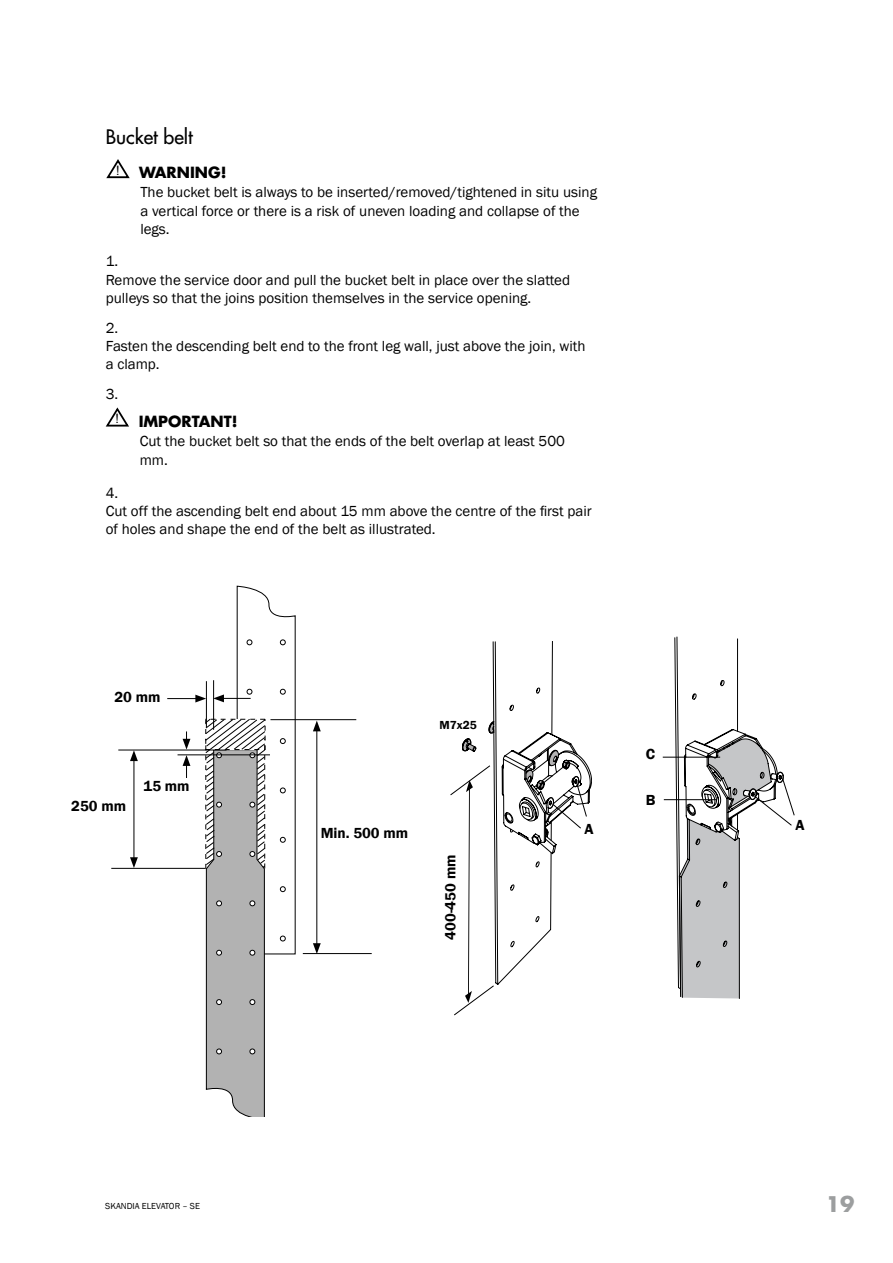
<style>
.page{position:relative;width:893px;height:1263px;background:#fff}
.page>*{position:absolute;margin:0;border:0;box-sizing:border-box;transform-origin:0 0}
.t1{font:700 21px "Futura Std";color:#9c9e9f}
.t2{font:500 19.5px "Futura Std";color:#000}
.t3{font:15px/18.3px "Franklin Gothic";color:#000}
.t4{font:600 15px "Franklin Gothic";color:#000}
.t5{font:700 15px "Futura Std";color:#000}
.t6{font:13.05px "Arial";color:#000;scale:.95 1}
.t7{font:600 12px "Franklin Gothic";color:#000}
.t8{font:9px "Franklin Gothic";color:#000}
</style>
<div class="page">
<svg style="left:105px;top:407px;width:24px;height:20px"></svg>
<hr style="left:118px;top:750px;width:108px;height:1px;background:#000">
<hr style="left:111px;top:868px;width:94px;height:1px;background:#000">
<hr style="left:303px;top:953px;width:69px;height:1px;background:#000">
<hr style="left:316px;top:729px;width:1px;height:217px;background:#000">
<svg style="left:313px;top:720px;width:8px;height:11px"></svg>
<svg style="left:313px;top:943px;width:8px;height:11px"></svg>
<hr style="left:134px;top:758px;width:1px;height:102px;background:#000">
<svg style="left:130px;top:750px;width:8px;height:11px"></svg>
<svg style="left:130px;top:857px;width:8px;height:11px"></svg>
<hr style="left:167px;top:698px;width:31px;height:1px;background:#000">
<hr style="left:178px;top:754px;width:92px;height:1px;background:#000">
<svg style="left:183px;top:585px;width:113px;height:531px"></svg>
<hr style="left:270px;top:719px;width:86px;height:1px;background:#000">
<svg style="left:450px;top:641px;width:142px;height:375px"></svg>
<svg style="left:675px;top:637px;width:120px;height:362px"></svg>
<hr style="left:664px;top:799px;width:53px;height:1px;background:#000">
<hr style="left:663px;top:757px;width:57px;height:1px;background:#000">
<svg style="left:106px;top:159px;width:24px;height:20px"></svg>
<h2 class="t2" style="left:106px;top:124px;width:89px">Bucket belt</h2>
<p class="t6" style="left:116px;top:162px;width:5px">!</p>
<p class="t5" style="left:139px;top:163px;width:89px">WARNING!</p>
<p class="t3" style="left:140px;top:183px;width:458px">The bucket belt is always to be inserted/removed/tightened in situ using a vertical force or there is a risk of uneven loading and collapse of the legs.</p>
<p class="t3" style="left:106px;top:253px;width:466px">1.<br>Remove the service door and pull the bucket belt in place over the slatted pulleys so that the joins position themselves in the service opening.</p>
<p class="t3" style="left:106px;top:319px;width:481px">2.<br>Fasten the descending belt end to the front leg wall, just above the join, with a clamp.</p>
<p class="t3" style="left:106px;top:385px;width:14px">3.</p>
<p class="t6" style="left:115px;top:410px;width:5px">!</p>
<p class="t5" style="left:139px;top:411px;width:100px">IMPORTANT!</p>
<p class="t3" style="left:140px;top:432px;width:427px">Cut the bucket belt so that the ends of the belt overlap at least 500 mm.</p>
<p class="t3" style="left:106px;top:484px;width:488px">4.<br>Cut off the ascending belt end about 15 mm above the centre of the first pair of holes and shape the end of the belt as illustrated.</p>
<p class="t4" style="left:114px;top:688px;width:48px">20 mm</p>
<p class="t4" style="left:71px;top:797px;width:56px">250 mm</p>
<p class="t4" style="left:143px;top:777px;width:48px">15 mm</p>
<p class="t7" style="left:439px;top:718px;width:39px">M7x25</p>
<p class="t4" style="left:321px;top:823px;width:89px">Min. 500 mm</p>
<p class="t4" style="left:441px;top:940px;width:87px;rotate:-90deg">400-450 mm</p>
<p class="t4" style="left:646px;top:745px;width:11px">C</p>
<p class="t4" style="left:646px;top:790px;width:11px">B</p>
<p class="t4" style="left:585px;top:820px;width:11px">A</p>
<p class="t4" style="left:796px;top:816px;width:11px">A</p>
<p class="t8" style="left:105px;top:1201px;width:96px">SKANDIA ELEVATOR – SE</p>
<h1 class="t1" style="left:826px;top:1190px;width:30px">19</h1>
</div>
